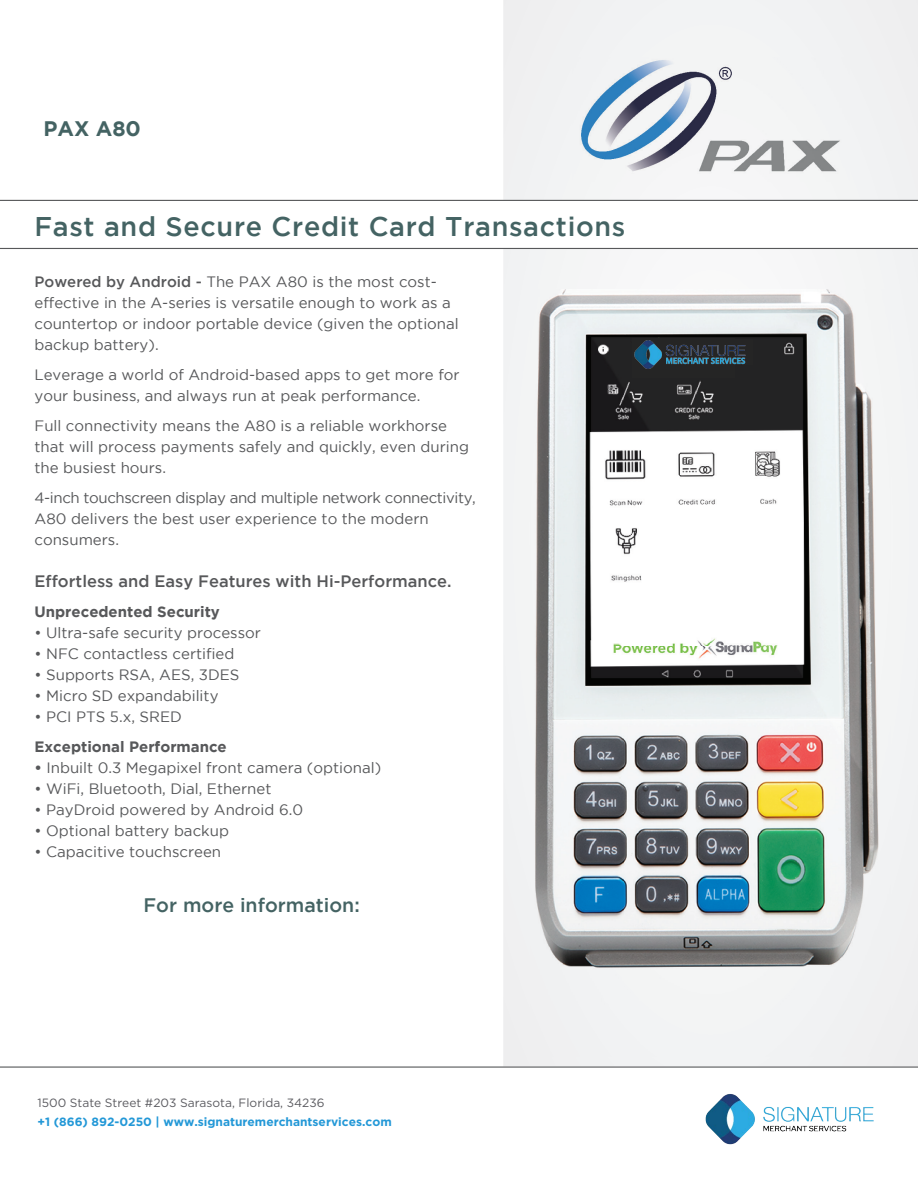
<style>
.page{position:relative;width:918px;height:1188px;background:#fff}
.page>*{position:absolute;margin:0;border:0;box-sizing:border-box;transform-origin:0 0}
.t1{font:500 27px "Gotham";letter-spacing:.025em;color:#446363}
.t2{font:700 21px "Gotham";color:#446363}
.t3{font:500 19.5px "Gotham";color:#446363}
.t4{font:500 16.5px "Gotham";color:#57585a}
.t5{font:15px/21px "Gotham";color:#57585a}
.t6{font:15px/21px "Gotham";letter-spacing:-.025em;color:#57585a}
.t7{font:700 15px "Gotham";color:#57585a}
.t8{font:700 12px "Gotham";color:#2398d7}
.t9{font:12px "Gotham";color:#5c5c61}
.s1{font-weight:500}
.s2{font-weight:700}
</style>
<div class="page">
<div style="left:503px;top:0;width:415px;height:1066px;background:#f2f3f4"></div>
<div style="left:0;top:200px;width:918px;height:48px;background:#fff"></div>
<hr style="left:0;top:200px;width:918px;height:1px;background:#57585a">
<hr style="left:0;top:248px;width:918px;height:1px;background:#57585a">
<img style="left:572px;top:57px;width:277px;height:125px">
<img style="left:530px;top:289px;width:361px;height:767px">
<hr style="left:0;top:1066px;width:918px;height:2px;background:#57585a">
<img style="left:705px;top:1094px;width:169px;height:51px">
<img style="left:632px;top:338px;width:50px;height:39px">
<img style="left:734px;top:339px;width:18px;height:25px">
<img style="left:682px;top:338px;width:52px;height:39px">
<img style="left:634px;top:340px;width:115px;height:29px">
<h2 class="t2" style="left:44px;top:117px;width:99px">PAX A80</h2>
<h1 class="t1" style="left:34px;top:211px;width:592px">Fast and Secure Credit Card Transactions</h1>
<p class="t5" style="left:34px;top:271px;width:426px"><span class="s1">Powered by Android -</span> The PAX A80 is the most cost&shy;effective in the A-series is versatile enough to work as a countertop or indoor portable device (given the optional backup battery).</p>
<p class="t5" style="left:34px;top:364px;width:427px">Leverage a world of Android-based apps to get more for your business, and always run at peak performance.</p>
<p class="t5" style="left:34px;top:415px;width:436px">Full connectivity means the A80 is a reliable workhorse that will process payments safely and quickly, even during the busiest hours.</p>
<p class="t6" style="left:34px;top:487px;width:443px">4-inch touchscreen display and multiple network connectivity,<br>A80 delivers the best user experience to the modern consumers.</p>
<p class="t4" style="left:34px;top:572px;width:419px">Effortless and Easy Features with Hi-Performance.</p>
<p class="t7" style="left:34px;top:603px;width:187px">Unprecedented Security</p>
<p class="t5" style="left:34px;top:622px;width:228px">• Ultra-safe security processor</p>
<p class="t5" style="left:34px;top:643px;width:201px">• NFC contactless certified</p>
<p class="t5" style="left:34px;top:664px;width:206px">• Supports RSA, AES, 3DES</p>
<p class="t5" style="left:34px;top:685px;width:186px">• Micro SD expandability</p>
<p class="t5" style="left:34px;top:706px;width:149px">• PCI PTS 5.x, SRED</p>
<p class="t7" style="left:34px;top:738px;width:194px">Exceptional Performance</p>
<p class="t5" style="left:34px;top:757px;width:348px"><span class="s2">•</span> Inbuilt 0.3 Megapixel front camera (optional)</p>
<p class="t5" style="left:34px;top:778px;width:238px">• WiFi, Bluetooth, Dial, Ethernet</p>
<p class="t5" style="left:34px;top:799px;width:270px">• PayDroid powered by Android 6.0</p>
<p class="t5" style="left:34px;top:820px;width:196px">• Optional battery backup</p>
<p class="t5" style="left:34px;top:841px;width:188px">• Capacitive touchscreen</p>
<h3 class="t3" style="left:144px;top:894px;width:218px">For more information:</h3>
<p class="t9" style="left:37px;top:1096px;width:289px">1500 State Street #203 Sarasota, Florida, 34236</p>
<p class="t8" style="left:37px;top:1115px;width:356px">+1 (866) 892-0250 | www.signaturemerchantservices.com</p>
</div>
